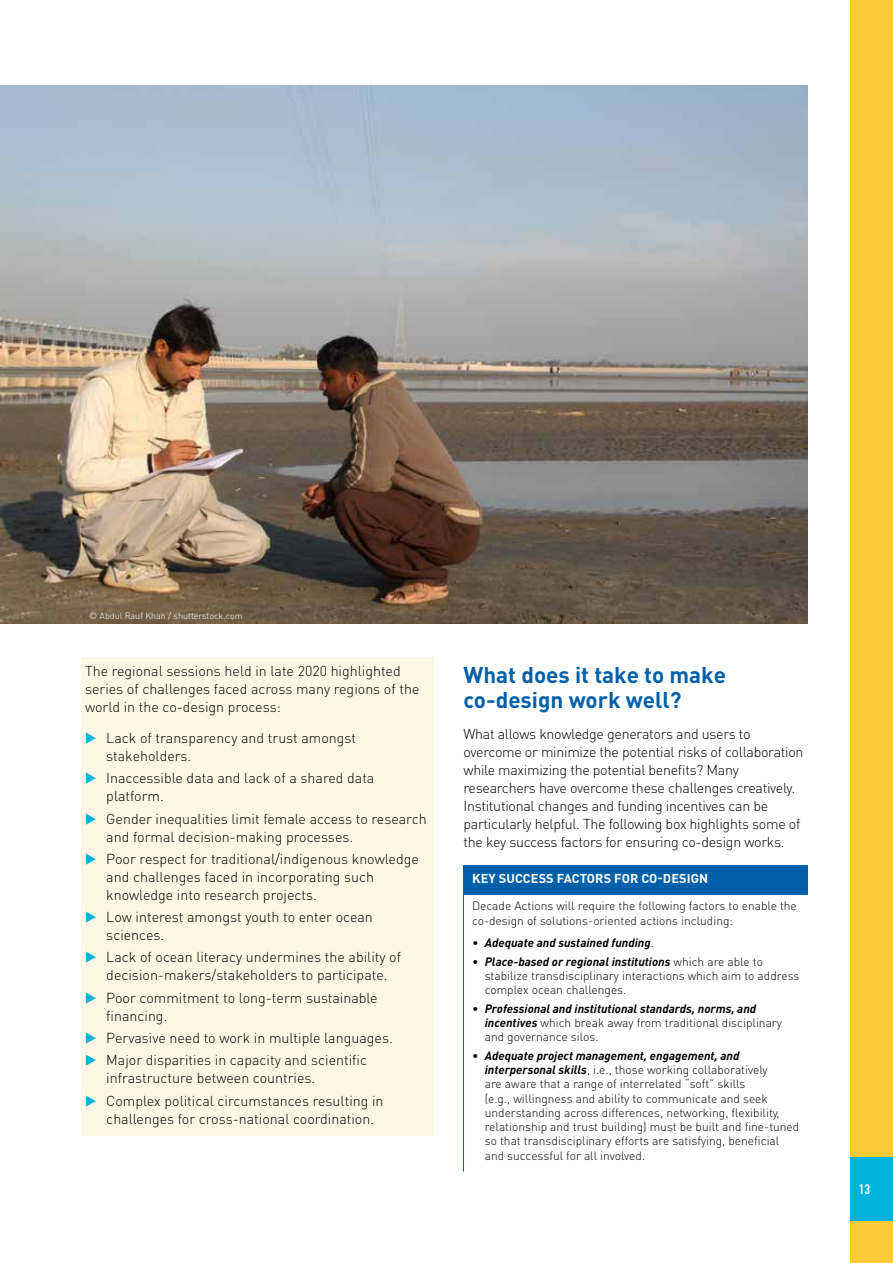
<style>
.page{position:relative;width:893px;height:1263px;background:#fff}
.page>*{position:absolute;margin:0;border:0;box-sizing:border-box;transform-origin:0 0}
.t1{font:700 22.5px/25.5px "DINOT";color:#0060a9}
.t2{font:300 14.25px/18px "DINOT";color:#000}
.t3{font:300 14.25px/18px "DINOT";letter-spacing:-.02em;color:#000}
.t4{font:500 condensed 14.25px "DIN Next LT Pro";color:#fff}
.t5{font:700 12.75px "DINOT";letter-spacing:.01em;color:#fff}
.t6{font:300 12px/14.4px "DINOT";color:#000}
.t7{font:italic 700 12px "DINOT";color:#000}
.t8{font:300 9px "DINOT";color:#fff}
.s1{color:#00b2dd}
.s2{font-weight:300;font-style:normal}
.s3{font-weight:700;font-style:italic}
</style>
<div class="page">
<div style="left:850px;top:0;width:43px;height:1263px;background:#f7c935"></div>
<div style="left:850px;top:1157px;width:43px;height:63px;background:#00b2dd"></div>
<div style="left:81px;top:657px;width:353px;height:67px;background:#fef7e6"></div>
<div style="left:81px;top:724px;width:353px;height:49px;background:#fef7e6"></div>
<div style="left:81px;top:764px;width:353px;height:49px;background:#fef7e6"></div>
<div style="left:81px;top:804px;width:353px;height:49px;background:#fef7e6"></div>
<div style="left:81px;top:844px;width:353px;height:68px;background:#fef7e6"></div>
<div style="left:81px;top:903px;width:353px;height:49px;background:#fef7e6"></div>
<div style="left:81px;top:943px;width:353px;height:49px;background:#fef7e6"></div>
<div style="left:81px;top:983px;width:353px;height:49px;background:#fef7e6"></div>
<div style="left:81px;top:1023px;width:353px;height:32px;background:#fef7e6"></div>
<div style="left:81px;top:1046px;width:353px;height:49px;background:#fef7e6"></div>
<div style="left:81px;top:1086px;width:353px;height:49px;background:#fef7e6"></div>
<div style="left:463px;top:865px;width:345px;height:30px;background:#0060a9"></div>
<hr style="left:463px;top:892px;width:1px;height:279px;background:#0060a9">
<img style="left:0;top:85px;width:808px;height:539px">
<p class="t8" style="left:89px;top:610px;width:155px">© Abdul Rauf Khan / shutterstock.com</p>
<p class="t2" style="left:85px;top:662px;width:336px">The regional sessions held in late 2020 highlighted series of challenges faced across many regions of the world in the co-design process:</p>
<p class="t2" style="left:106px;top:728px;width:251px;text-indent:-21px"><span class="s1">▶</span> Lack of transparency and trust amongst stakeholders.</p>
<p class="t2" style="left:106px;top:769px;width:270px;text-indent:-21px"><span class="s1">▶</span> Inaccessible data and lack of a shared data platform.</p>
<p class="t2" style="left:106px;top:809px;width:322px;text-indent:-21px"><span class="s1">▶</span> Gender inequalities limit female access to research and formal decision-making processes.</p>
<p class="t2" style="left:106px;top:849px;width:314px;text-indent:-21px"><span class="s1">▶</span> Poor respect for traditional/indigenous knowledge and challenges faced in incorporating such knowledge into research projects.</p>
<p class="t2" style="left:106px;top:907px;width:268px;text-indent:-21px"><span class="s1">▶</span> Low interest amongst youth to enter ocean sciences.</p>
<p class="t2" style="left:85px;top:948px;width:317px;text-align:center"><span class="s1">▶</span> Lack of ocean literacy undermines the ability of decision-makers/stakeholders to participate.</p>
<p class="t2" style="left:106px;top:988px;width:273px;text-indent:-21px"><span class="s1">▶</span> Poor commitment to long-term sustainable financing.</p>
<p class="t2" style="left:85px;top:1026px;width:309px;line-height:22.2px"><span class="s1">▶</span> Pervasive need to work in multiple languages. <span class="s1">▶</span> Major disparities in capacity and scientific</p>
<p class="t2" style="left:85px;top:1066px;width:300px;line-height:22.2px;text-indent:21px">infrastructure between countries.<br><span class="s1">▶</span> Complex political circumstances resulting in</p>
<p class="t2" style="left:106px;top:1109px;width:269px">challenges for cross-national coordination.</p>
<h1 class="t1" style="left:463px;top:661px;width:264px">What does it take to make co-design work well?</h1>
<p class="t3" style="left:463px;top:724px;width:342px">What allows knowledge generators and users to overcome or minimize the potential risks of collaboration while maximizing the potential benefits? Many researchers have overcome these challenges creatively.<br>Institutional changes and funding incentives can be particularly helpful. The following box highlights some of the key success factors for ensuring co-design works.</p>
<p class="t5" style="left:472px;top:870px;width:238px">KEY SUCCESS FACTORS FOR CO-DESIGN</p>
<p class="t6" style="left:472px;top:898px;width:326px">Decade Actions will require the following factors to enable the co-design of solutions-oriented actions including:</p>
<p class="t7" style="left:472px;top:935px;width:183px"><span class="s2">•</span> Adequate and sustained funding<span class="s2">.</span></p>
<p class="t6" style="left:485px;top:954px;width:316px;text-indent:-13px">• <span class="s3">Place-based or regional institutions</span> which are able to stabilize transdisciplinary interactions which aim to address complex ocean challenges.</p>
<p class="t6" style="left:485px;top:1001px;width:299px;text-indent:-13px">• <span class="s3">Professional and institutional standards, norms, and incentives</span> which break away from traditional disciplinary and governance silos.</p>
<p class="t6" style="left:485px;top:1048px;width:316px;text-indent:-13px">• <span class="s3">Adequate project management, engagement, and interpersonal skills</span>, i.e., those working collaboratively<br>are aware that a range of interrelated “soft” skills<br>(e.g., willingness and ability to communicate and seek understanding across differences, networking, flexibility, relationship and trust building) must be built and fine-tuned so that transdisciplinary efforts are satisfying, beneficial and successful for all involved.</p>
<p class="t4" style="left:859px;top:1181px;width:13px">13</p>
</div>
